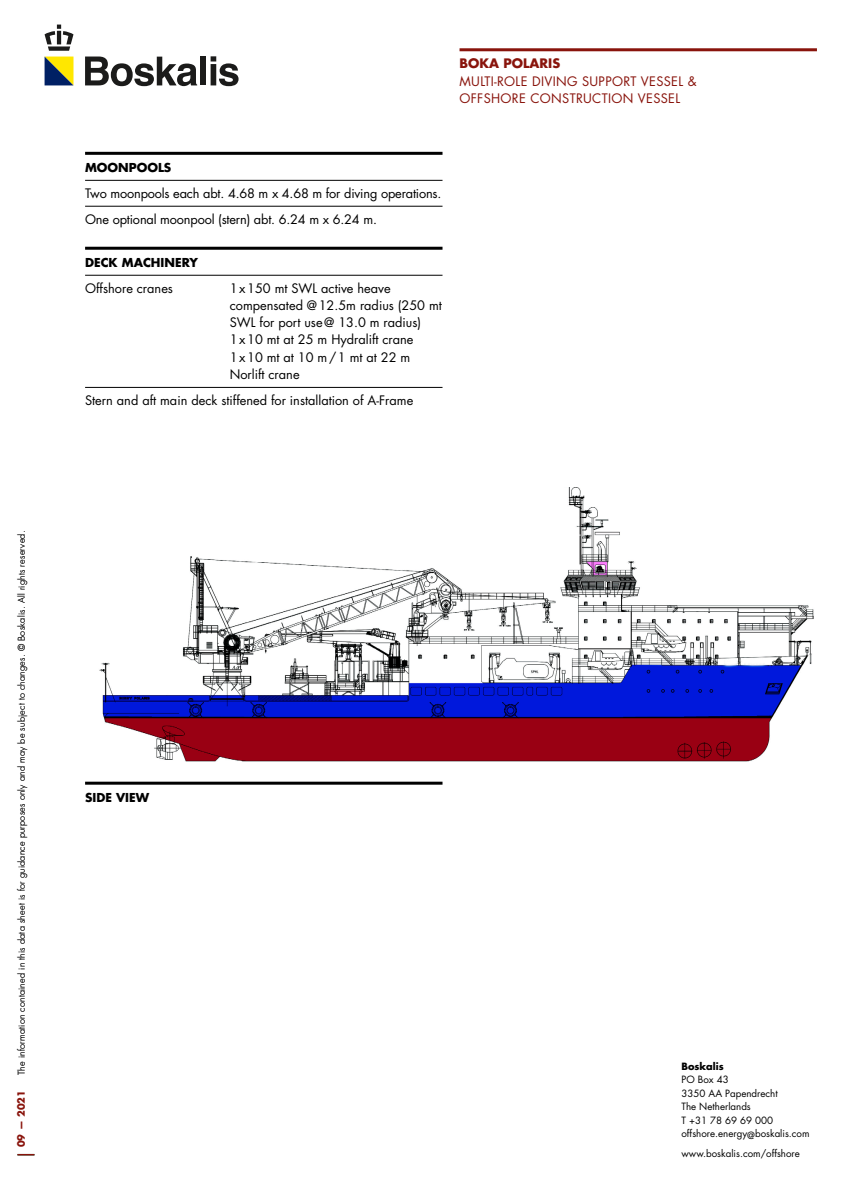
<style>
.page{position:relative;width:851px;height:1191px;background:#fff}
.page>*{position:absolute;margin:0;border:0;box-sizing:border-box;transform-origin:0 0}
._000_JEC_Body_upperl{font:12.75px/17.2px "Futura Std";color:#000}
._000_JEC_Subheading{font:12.75px/17.2px "Futura Std";letter-spacing:.025em;color:#89140c}
._000_JEC_Subheading-2{font:700 12.75px "Futura Std";color:#89140c}
._000_JEC_Heading_3{font:700 12px "Futura Std";color:#000}
._000_BOS_Address{font:9.75px/13.5px "Futura Std";color:#000}
._000_JEC_Address{font:9.75px "Futura Std";color:#000}
._000_BOS_Address-2{font:700 9.75px "Futura Std";color:#000}
._000_BOS_Code{font:700 9.75px "Futura Std";letter-spacing:.01em;color:#89140c}
.t1{font:300 9px "Futura Std";letter-spacing:.025em;color:#000}
</style>
<div class="page">
<svg style="left:45px;top:57px;width:28px;height:28px"></svg>
<svg style="left:85px;top:57px;width:112px;height:29px"></svg>
<div style="left:200px;top:57px;width:6px;height:28px;background:#1b1b1a"></div>
<svg style="left:210px;top:56px;width:28px;height:30px"></svg>
<svg style="left:45px;top:25px;width:28px;height:26px"></svg>
<svg style="left:17px;top:1154px;width:17px;height:1px"></svg>
<hr style="left:459px;top:48px;width:357px;height:3px;background:#89140c">
<hr style="left:85px;top:152px;width:357px;height:3px;background:#000">
<hr style="left:85px;top:180px;width:357px;height:1px;background:#000">
<hr style="left:85px;top:206px;width:357px;height:1px;background:#000">
<hr style="left:85px;top:247px;width:357px;height:3px;background:#000">
<hr style="left:85px;top:275px;width:357px;height:1px;background:#000">
<hr style="left:85px;top:387px;width:357px;height:1px;background:#000">
<img style="left:85px;top:488px;width:729px;height:297px">
<hr style="left:85px;top:781px;width:357px;height:3px;background:#000">
<p class="t1" style="left:16px;top:1074px;width:546px;rotate:-90deg">The information contained in this data sheet is for guidance purposes only and may be subject to changes. © Boskalis. All rights reserved.</p>
<p class="_000_BOS_Code" style="left:15px;top:1147px;width:59px;rotate:-90deg">09 — 2021</p>
<p class="_000_JEC_Subheading-2" style="left:459px;top:55px;width:102px">BOKA POLARIS</p>
<p class="_000_JEC_Subheading" style="left:459px;top:72px;width:238px">MULTI-ROLE DIVING SUPPORT VESSEL &amp;<br>OFFSHORE CONSTRUCTION VESSEL</p>
<p class="_000_JEC_Heading_3" style="left:85px;top:159px;width:88px">MOONPOOLS</p>
<p class="_000_JEC_Body_upperl" style="left:85px;top:184px;width:358px">Two moonpools each abt. 4.68 m x 4.68 m for diving operations.</p>
<p class="_000_JEC_Body_upperl" style="left:85px;top:210px;width:293px">One optional moonpool (stern) abt. 6.24 m x 6.24 m.</p>
<p class="_000_JEC_Heading_3" style="left:85px;top:254px;width:114px">DECK MACHINERY</p>
<p class="_000_JEC_Body_upperl" style="left:85px;top:279px;width:89px">Offshore cranes</p>
<p class="_000_JEC_Body_upperl" style="left:230px;top:279px;width:214px">1x150 mt SWL active heave compensated @12.5m radius (250 mt<br>SWL for port use@ 13.0 m radius)<br>1x10 mt at 25 m Hydralift crane<br>1x10 mt at 10 m/1 mt at 22 m<br>Norlift crane</p>
<p class="_000_JEC_Body_upperl" style="left:85px;top:391px;width:329px">Stern and aft main deck stiffened for installation of A-Frame</p>
<p class="_000_JEC_Heading_3" style="left:85px;top:789px;width:66px">SIDE VIEW</p>
<p class="_000_BOS_Address-2" style="left:681px;top:1059px;width:44px">Boskalis</p>
<p class="_000_BOS_Address" style="left:681px;top:1073px;width:98px">PO Box 43<br>3350 AA Papendrecht<br>The Netherlands</p>
<p class="_000_BOS_Address" style="left:681px;top:1113px;width:93px">T +31 78 69 69 000</p>
<p class="_000_JEC_Address" style="left:681px;top:1127px;width:129px">offshore.energy@boskalis.com</p>
<p class="_000_BOS_Address" style="left:681px;top:1146px;width:120px">www.boskalis.com/offshore</p>
</div>
